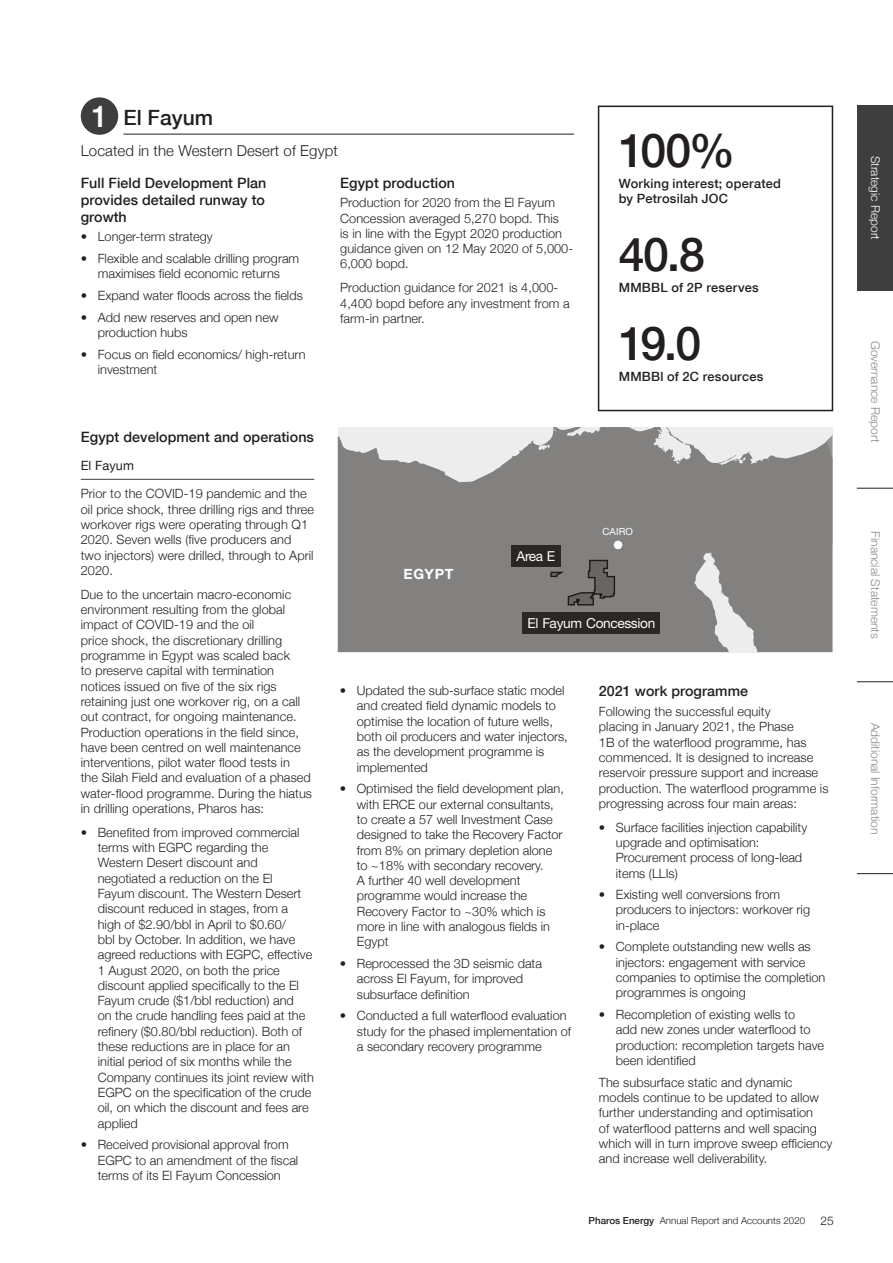
<style>
.page{position:relative;width:893px;height:1263px;background:#fff}
.page>*{position:absolute;margin:0;border:0;box-sizing:border-box;transform-origin:0 0}
.t1{font:500 46.5px "Helvetica Neue";letter-spacing:-.06em;color:#231f20}
.t2{font:500 21px "Helvetica Neue";color:#231f20}
.t3{font:300 15px "Helvetica Neue";letter-spacing:.005em;color:#231f20}
.t4{font:500 14.25px/17.1px "Helvetica Neue";letter-spacing:.005em;color:#231f20;text-align:justify}
.t5{font:700 14.1px "Helvetica Neue";letter-spacing:.05em;color:#fefefe}
.t6{font:13.65px "Helvetica Neue LT Std";letter-spacing:-.02em;color:#fefefe}
.t7{font:300 12.75px/15.3px "Helvetica Neue";color:#231f20}
.t8{font:500 12.75px/15.3px "Helvetica Neue";letter-spacing:.02em;color:#231f20}
.t9{font:12.75px "Helvetica Neue";letter-spacing:.005em;color:#231f20}
.t10{font:300 12px "Helvetica Neue";color:#87898c}
.t11{font:300 12px "Helvetica Neue";color:#fff}
.t12{font:300 12px "Helvetica Neue";color:#231f20}
.t13{font:9.9px "Helvetica Neue LT Std";letter-spacing:.01em;color:#fefefe}
.t14{font:300 9.75px "Helvetica Neue";color:#231f20}
.s1{font-size:30px;color:#fff}
.s2{font-weight:500}
</style>
<div class="page">
<div style="left:857px;top:105px;width:36px;height:185px;background:#3e3e3f"></div>
<hr style="left:857px;top:488px;width:36px;height:1px;background:#231f20">
<hr style="left:857px;top:681px;width:36px;height:1px;background:#231f20">
<hr style="left:857px;top:873px;width:36px;height:1px;background:#231f20">
<div style="left:598px;top:106px;width:235px;height:305px;background:#fff;border:2px solid #231f20"></div>
<div style="left:81px;top:97px;width:37px;height:38px;background:#3e3e3f;border-radius:50%"></div>
<hr style="left:124px;top:134px;width:450px;height:1px;background:#231f20">
<hr style="left:81px;top:479px;width:233px;height:1px;background:#3e3e3f">
<svg style="left:338px;top:427px;width:494px;height:225px;background:#91908f"></svg>
<svg style="left:549px;top:559px;width:67px;height:47px;background:#6f6d6c"></svg>
<div style="left:614px;top:541px;width:8px;height:8px;background:#fefefe;border-radius:50%"></div>
<div style="left:522px;top:612px;width:138px;height:21px;background:#2b2723"></div>
<div style="left:511px;top:545px;width:50px;height:21px;background:#2b2723"></div>
<h2 class="t2" style="left:92px;top:105px;width:123px"><span class="s1">1</span> El Fayum</h2>
<p class="t3" style="left:81px;top:141px;width:258px">Located in the Western Desert of Egypt</p>
<p class="t4" style="left:81px;top:174px;width:187px">Full Field Development Plan provides detailed runway to growth</p>
<p class="t7" style="left:81px;top:229px;width:134px">• Longer-term strategy</p>
<p class="t7" style="left:81px;top:251px;width:220px;text-align:center">• Flexible and scalable drilling program maximises field economic returns</p>
<p class="t7" style="left:81px;top:288px;width:223px">• Expand water floods across the fields</p>
<p class="t7" style="left:98px;top:309px;width:182px;text-indent:-17px">• Add new reserves and open new production hubs</p>
<p class="t7" style="left:98px;top:346px;width:209px;text-indent:-17px">• Focus on field economics/ high-return investment</p>
<p class="t4" style="left:340px;top:174px;width:116px">Egypt production</p>
<p class="t7" style="left:340px;top:195px;width:234px">Production for 2020 from the El Fayum<br>Concession averaged 5,270 bopd. This<br>is in line with the Egypt 2020 production guidance given on 12 May 2020 of 5,000-<br>6,000 bopd.</p>
<p class="t7" style="left:340px;top:280px;width:231px">Production guidance for 2021 is 4,000-<br>4,400 bopd before any investment from a farm-in partner.</p>
<h1 class="t1" style="left:619px;top:123px;width:118px">100%</h1>
<p class="t8" style="left:619px;top:175px;width:164px">Working interest; operated by Petrosilah JOC</p>
<h1 class="t1" style="left:619px;top:227px;width:88px">40.8</h1>
<p class="t8" style="left:619px;top:279px;width:141px">MMBBL of 2P reserves</p>
<h1 class="t1" style="left:619px;top:315px;width:84px">19.0</h1>
<p class="t8" style="left:619px;top:368px;width:146px">MMBBl of 2C resources</p>
<p class="t4" style="left:81px;top:429px;width:235px">Egypt development and operations</p>
<p class="t9" style="left:81px;top:458px;width:55px">El Fayum</p>
<p class="t7" style="left:81px;top:486px;width:235px">Prior to the COVID-19 pandemic and the oil price shock, three drilling rigs and three workover rigs were operating through Q1<br>2020. Seven wells (five producers and two injectors) were drilled, through to April 2020.</p>
<p class="t7" style="left:81px;top:586px;width:233px">Due to the uncertain macro-economic environment resulting from the global impact of COVID-19 and the oil<br>price shock, the discretionary drilling programme in Egypt was scaled back<br>to preserve capital with termination notices issued on five of the six rigs retaining just one workover rig, on a call out contract, for ongoing maintenance.<br>Production operations in the field since, have been centred on well maintenance interventions, pilot water flood tests in<br>the Silah Field and evaluation of a phased water-flood programme. During the hiatus in drilling operations, Pharos has:</p>
<p class="t7" style="left:98px;top:824px;width:218px;text-indent:-17px">• Benefited from improved commercial terms with EGPC regarding the Western Desert discount and negotiated a reduction on the El<br>Fayum discount. The Western Desert discount reduced in stages, from a high of $2.90/bbl in April to $0.60/<br>bbl by October. In addition, we have agreed reductions with EGPC, effective 1 August 2020, on both the price discount applied specifically to the El Fayum crude ($1/bbl reduction) and<br>on the crude handling fees paid at the refinery ($0.80/bbl reduction). Both of these reductions are in place for an initial period of six months while the Company continues its joint review with EGPC on the specification of the crude oil, on which the discount and fees are applied</p>
<p class="t7" style="left:98px;top:1137px;width:202px;text-indent:-17px">• Received provisional approval from<br>EGPC to an amendment of the fiscal terms of its El Fayum Concession</p>
<p class="t5" style="left:403px;top:565px;width:52px">EGYPT</p>
<p class="t6" style="left:516px;top:547px;width:40px">Area E</p>
<p class="t13" style="left:602px;top:525px;width:32px">CAIRO</p>
<p class="t6" style="left:527px;top:615px;width:129px">El Fayum Concession</p>
<p class="t7" style="left:357px;top:683px;width:212px;text-indent:-17px">• Updated the sub-surface static model and created field dynamic models to optimise the location of future wells, both oil producers and water injectors, as the development programme is implemented</p>
<p class="t7" style="left:357px;top:781px;width:209px;text-indent:-17px">• Optimised the field development plan, with ERCE our external consultants, to create a 57 well Investment Case designed to take the Recovery Factor from 8% on primary depletion alone to ~18% with secondary recovery.<br>A further 40 well development programme would increase the<br>Recovery Factor to ~30% which is more in line with analogous fields in<br>Egypt</p>
<p class="t7" style="left:357px;top:955px;width:187px;text-indent:-17px">• Reprocessed the 3D seismic data across El Fayum, for improved subsurface definition</p>
<p class="t7" style="left:357px;top:1008px;width:216px;text-indent:-17px">• Conducted a full waterflood evaluation study for the phased implementation of a secondary recovery programme</p>
<p class="t4" style="left:599px;top:683px;width:151px">2021 work programme</p>
<p class="t7" style="left:599px;top:703px;width:231px">Following the successful equity<br>placing in January 2021, the Phase<br>1B of the waterflood programme, has commenced. It is designed to increase reservoir pressure support and increase production. The waterflood programme is progressing across four main areas:</p>
<p class="t7" style="left:616px;top:819px;width:193px;text-indent:-17px">• Surface facilities injection capability upgrade and optimisation:<br>Procurement process of long-lead items (LLIs)</p>
<p class="t7" style="left:616px;top:887px;width:196px;text-indent:-17px">• Existing well conversions from producers to injectors: workover rig in-place</p>
<p class="t7" style="left:616px;top:939px;width:211px;text-indent:-17px">• Complete outstanding new wells as injectors: engagement with service companies to optimise the completion programmes is ongoing</p>
<p class="t7" style="left:616px;top:1006px;width:210px;text-indent:-17px">• Recompletion of existing wells to<br>add new zones under waterflood to production: recompletion targets have been identified</p>
<p class="t7" style="left:599px;top:1074px;width:235px">The subsurface static and dynamic models continue to be updated to allow further understanding and optimisation<br>of waterflood patterns and well spacing which will in turn improve sweep efficiency and increase well deliverability.</p>
<p class="t14" style="left:589px;top:1215px;width:218px"><span class="s2">Pharos Energy</span> Annual Report and Accounts 2020</p>
<p class="t12" style="left:820px;top:1214px;width:15px">25</p>
<p class="t11" style="left:883px;top:156px;width:86px;rotate:90deg">Strategic Report</p>
<p class="t10" style="left:883px;top:341px;width:103px;rotate:90deg">Governance Report</p>
<p class="t10" style="left:883px;top:531px;width:109px;rotate:90deg">Financial Statements</p>
<p class="t10" style="left:883px;top:722px;width:114px;rotate:90deg">Additional Information</p>
</div>
